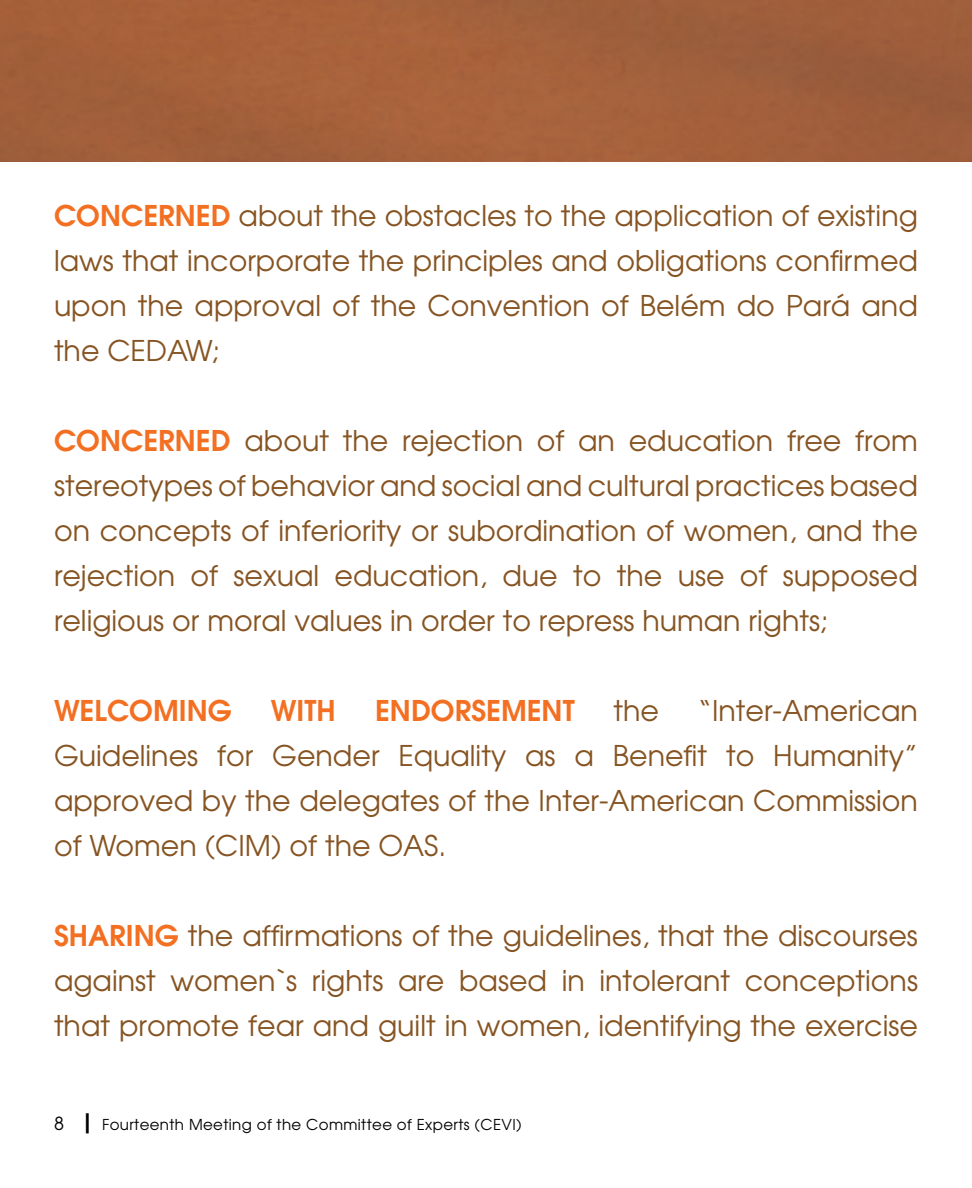
<style>
.page{position:relative;width:972px;height:1188px;background:#fff}
.page>*{position:absolute;margin:0;border:0;box-sizing:border-box;transform-origin:0 0}
.t1{font:28.5px/45px "Avant Garde";color:#865422;text-align:justify}
.t2{font:600 28.5px "Avant Garde";color:#f36f21}
.t3{font:15px "Avant Garde";letter-spacing:.025em;color:#000}
.s1{font-weight:600;color:#f36f21}
.s2{font-size:18px}
.s3{font-weight:500;font-size:24px}
</style>
<div class="page">
<img style="left:0;top:0;width:972px;height:162px">
<p class="t1" style="left:54px;top:193px;width:866px"><span class="s1">CONCERNED</span> about the obstacles to the application of existing laws that incorporate the principles and obligations confirmed upon the approval of the Convention of Belém do Pará and the CEDAW;</p>
<p class="t1" style="left:54px;top:418px;width:866px"><span class="s1">CONCERNED</span> about the rejection of an education free from stereotypes of behavior and social and cultural practices based on concepts of inferiority or subordination of women, and the rejection of sexual education, due to the use of supposed religious or moral values in order to repress human rights;</p>
<p class="t2" style="left:54px;top:692px;width:179px">WELCOMING</p>
<p class="t2" style="left:271px;top:692px;width:66px">WITH</p>
<p class="t2" style="left:375px;top:692px;width:201px">ENDORSEMENT</p>
<p class="t1" style="left:613px;top:688px;width:47px">the</p>
<p class="t1" style="left:54px;top:688px;width:866px;text-indent:644px">“Inter-American Guidelines for Gender Equality as a Benefit to Humanity” approved by the delegates of the Inter-American Commission of Women (CIM) of the OAS.</p>
<p class="t1" style="left:54px;top:913px;width:866px"><span class="s1">SHARING</span> the affirmations of the guidelines, that the discourses against women`s rights are based in intolerant conceptions that promote fear and guilt in women, identifying the exercise</p>
<p class="t3" style="left:54px;top:1115px;width:469px"><span class="s2">8</span> <span class="s3">|</span> Fourteenth Meeting of the Committee of Experts (CEVI)</p>
</div>
